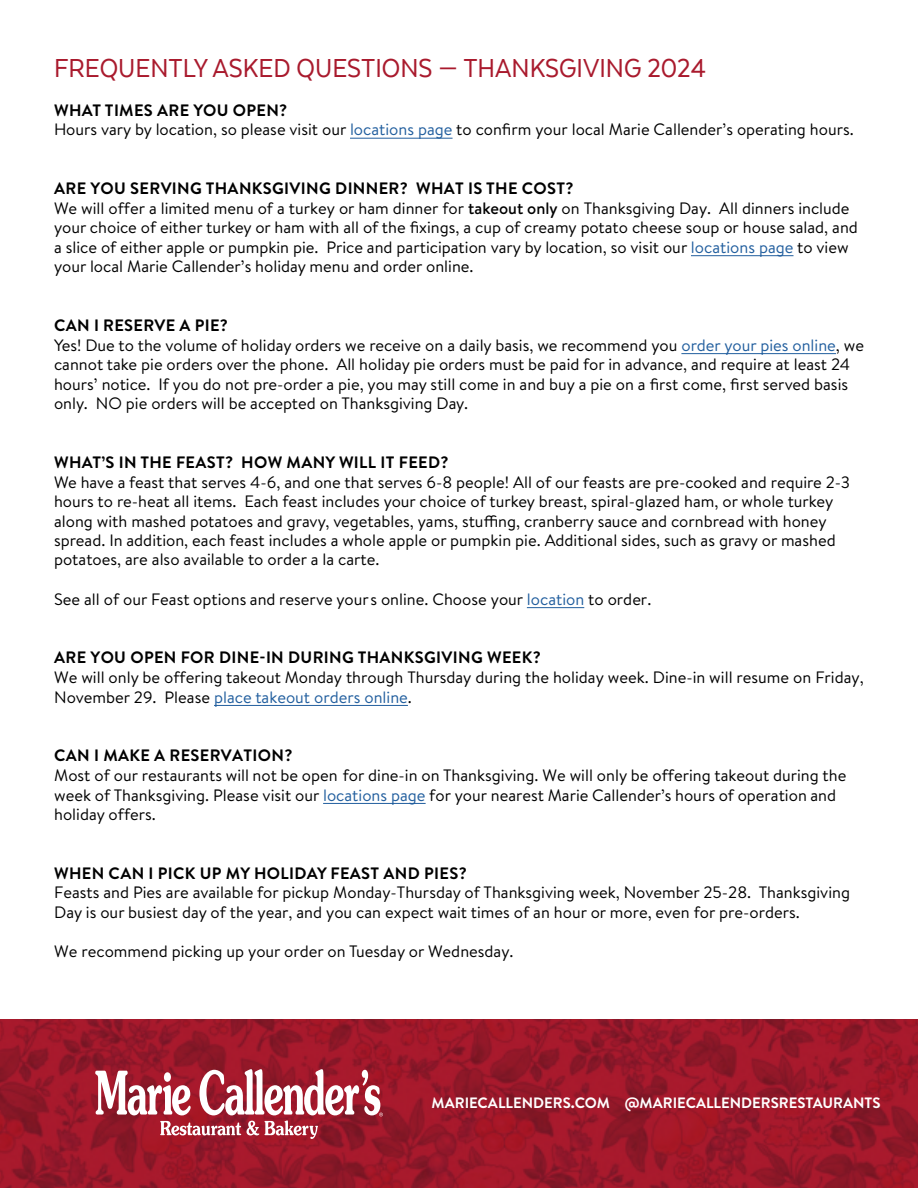
<style>
.page{position:relative;width:918px;height:1188px;background:#fff}
.page>*{position:absolute;margin:0;border:0;box-sizing:border-box;transform-origin:0 0}
.t1{font:30px "Texta Narrow";color:#a91a2d}
.t2{font:16.5px/19.6px "Brandon Text";color:#000}
.t3{font:700 15px "Brandon Text";color:#fff}
.s1{font-weight:700}
.s2{color:#215e9e}
.s3{font-weight:500}
</style>
<div class="page">
<img style="left:0;top:1019px;width:420px;height:169px">
<img style="left:420px;top:1019px;width:498px;height:169px">
<svg style="left:95px;top:1069px;width:288px;height:70px"></svg>
<hr style="left:350px;top:138px;width:103px;height:1px;background:#215e9e">
<hr style="left:691px;top:255px;width:102px;height:1px;background:#215e9e">
<hr style="left:681px;top:353px;width:155px;height:1px;background:#215e9e">
<hr style="left:527px;top:607px;width:57px;height:1px;background:#215e9e">
<hr style="left:214px;top:705px;width:194px;height:1px;background:#215e9e">
<hr style="left:323px;top:803px;width:103px;height:1px;background:#215e9e">
<p class="t1" style="left:54px;top:52px;width:653px">FREQUENTLY ASKED QUESTIONS — THANKSGIVING 2024</p>
<p class="t2" style="left:54px;top:99px;width:801px"><span class="s1">WHAT TIMES ARE YOU OPEN?<br></span>Hours vary by location, so please visit our <span class="s2">locations page</span> to confrm your local Marie Callender’s operating hours.</p>
<p class="t2" style="left:54px;top:178px;width:805px"><span class="s1">ARE YOU SERVING THANKSGIVING DINNER? WHAT IS THE COST?<br></span>We will offer a limited menu of a turkey or ham dinner for <span class="s3">takeout only</span> on Thanksgiving Day. All dinners include your choice of either turkey or ham with all of the fxings, a cup of creamy potato cheese soup or house salad, and a slice of either apple or pumpkin pie. Price and participation vary by location, so visit our <span class="s2">locations page</span> to view your local Marie Callender’s holiday menu and order online.</p>
<p class="t2" style="left:54px;top:315px;width:811px"><span class="s1">CAN I RESERVE A PIE?<br></span>Yes! Due to the volume of holiday orders we receive on a daily basis, we recommend you <span class="s2">order your pies online</span>, we cannot take pie orders over the phone. All holiday pie orders must be paid for in advance, and require at least 24 hours’ notice. If you do not pre-order a pie, you may still come in and buy a pie on a frst come, frst served basis only. NO pie orders will be accepted on Thanksgiving Day.</p>
<p class="t2" style="left:54px;top:452px;width:798px"><span class="s1">WHAT’S IN THE FEAST? HOW MANY WILL IT FEED?<br></span>We have a feast that serves 4-6, and one that serves 6-8 people! All of our feasts are pre-cooked and require 2-3 hours to re-heat all items. Each feast includes your choice of turkey breast, spiral-glazed ham, or whole turkey along with mashed potatoes and gravy, vegetables, yams, stufng, cranberry sauce and cornbread with honey spread. In addition, each feast includes a whole apple or pumpkin pie. Additional sides, such as gravy or mashed potatoes, are also available to order a la carte.</p>
<p class="t2" style="left:54px;top:589px;width:599px">See all of our Feast options and reserve yours online. Choose your <span class="s2">location</span> to order.</p>
<p class="t2" style="left:54px;top:647px;width:811px"><span class="s1">ARE YOU OPEN FOR DINE-IN DURING THANKSGIVING WEEK?<br></span>We will only be offering takeout Monday through Thursday during the holiday week. Dine-in will resume on Friday,<br>November 29. Please <span class="s2">place takeout orders online</span>.</p>
<p class="t2" style="left:54px;top:745px;width:794px"><span class="s1">CAN I MAKE A RESERVATION?<br></span>Most of our restaurants will not be open for dine-in on Thanksgiving. We will only be offering takeout during the week of Thanksgiving. Please visit our <span class="s2">locations page</span> for your nearest Marie Callender’s hours of operation and holiday offers.</p>
<p class="t2" style="left:54px;top:863px;width:797px"><span class="s1">WHEN CAN I PICK UP MY HOLIDAY FEAST AND PIES?<br></span>Feasts and Pies are available for pickup Monday-Thursday of Thanksgiving week, November 25-28. Thanksgiving<br>Day is our busiest day of the year, and you can expect wait times of an hour or more, even for pre-orders.</p>
<p class="t2" style="left:54px;top:941px;width:461px">We recommend picking up your order on Tuesday or Wednesday.</p>
<p class="t3" style="left:432px;top:1093px;width:451px">MARIECALLENDERS.COM @MARIECALLENDERSRESTAURANTS</p>
</div>
